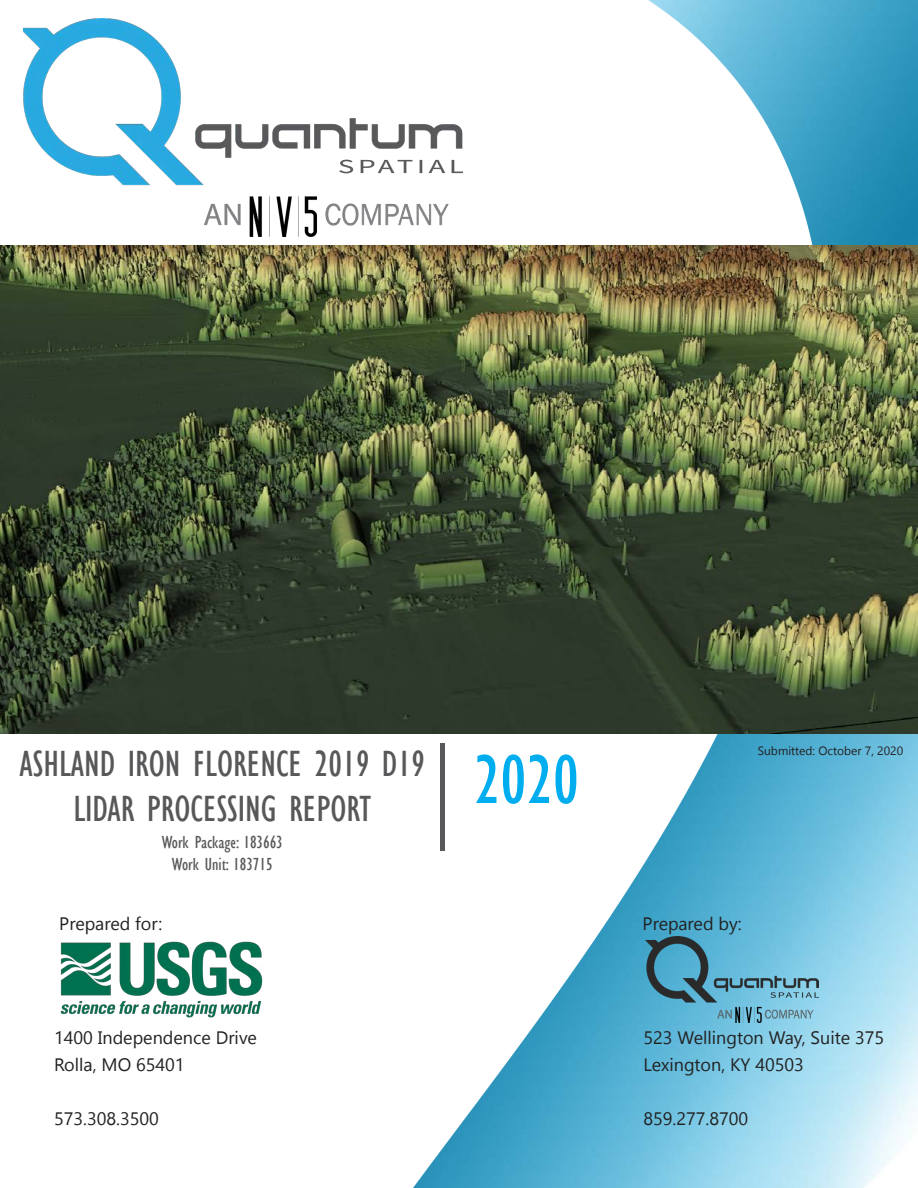
<style>
.page{position:relative;width:918px;height:1188px;background:#fff}
.page>*{position:absolute;margin:0;border:0;box-sizing:border-box;transform-origin:0 0}
.Report_Cover_Year{font:condensed 72px "Gill Sans";color:#00aeef}
.Report_Title{font:condensed 37.5px "Gill Sans";color:#58585a}
.Title_text_lv_2{font:18px "Gadugi";color:#222}
.t1{font:condensed 18px "Gill Sans";color:#58585a}
.t2{font:12px "Gadugi";color:#231f20}
</style>
<div class="page">
<img style="left:413px;top:0;width:505px;height:1188px">
<img style="left:23px;top:19px;width:439px;height:217px">
<hr style="left:441px;top:743px;width:4px;height:108px;background:#58585a">
<img style="left:60px;top:941px;width:203px;height:77px">
<img style="left:645px;top:937px;width:174px;height:85px">
<img style="left:0;top:246px;width:918px;height:488px">
<p class="Report_Title" style="left:20px;top:742px;width:407px">ASHLAND IRON FLORENCE 2019 D19</p>
<p class="Report_Title" style="left:73px;top:787px;width:299px">LIDAR PROCESSING REPORT</p>
<p class="t1" style="left:162px;top:831px;width:123px">Work Package: 183663</p>
<p class="t1" style="left:172px;top:853px;width:102px">Work Unit: 183715</p>
<p class="Title_text_lv_2" style="left:59px;top:913px;width:105px">Prepared for:</p>
<p class="Title_text_lv_2" style="left:54px;top:1027px;width:204px">1400 Independence Drive</p>
<p class="Title_text_lv_2" style="left:54px;top:1054px;width:132px">Rolla, MO 65401</p>
<p class="Title_text_lv_2" style="left:54px;top:1108px;width:106px">573.308.3500</p>
<p class="Report_Cover_Year" style="left:474px;top:737px;width:107px">2020</p>
<p class="t2" style="left:758px;top:744px;width:147px">Submitted: October 7, 2020</p>
<p class="Title_text_lv_2" style="left:643px;top:913px;width:101px">Prepared by:</p>
<p class="Title_text_lv_2" style="left:643px;top:1027px;width:242px">523 Wellington Way, Suite 375</p>
<p class="Title_text_lv_2" style="left:643px;top:1054px;width:162px">Lexington, KY 40503</p>
<p class="Title_text_lv_2" style="left:643px;top:1108px;width:106px">859.277.8700</p>
</div>
